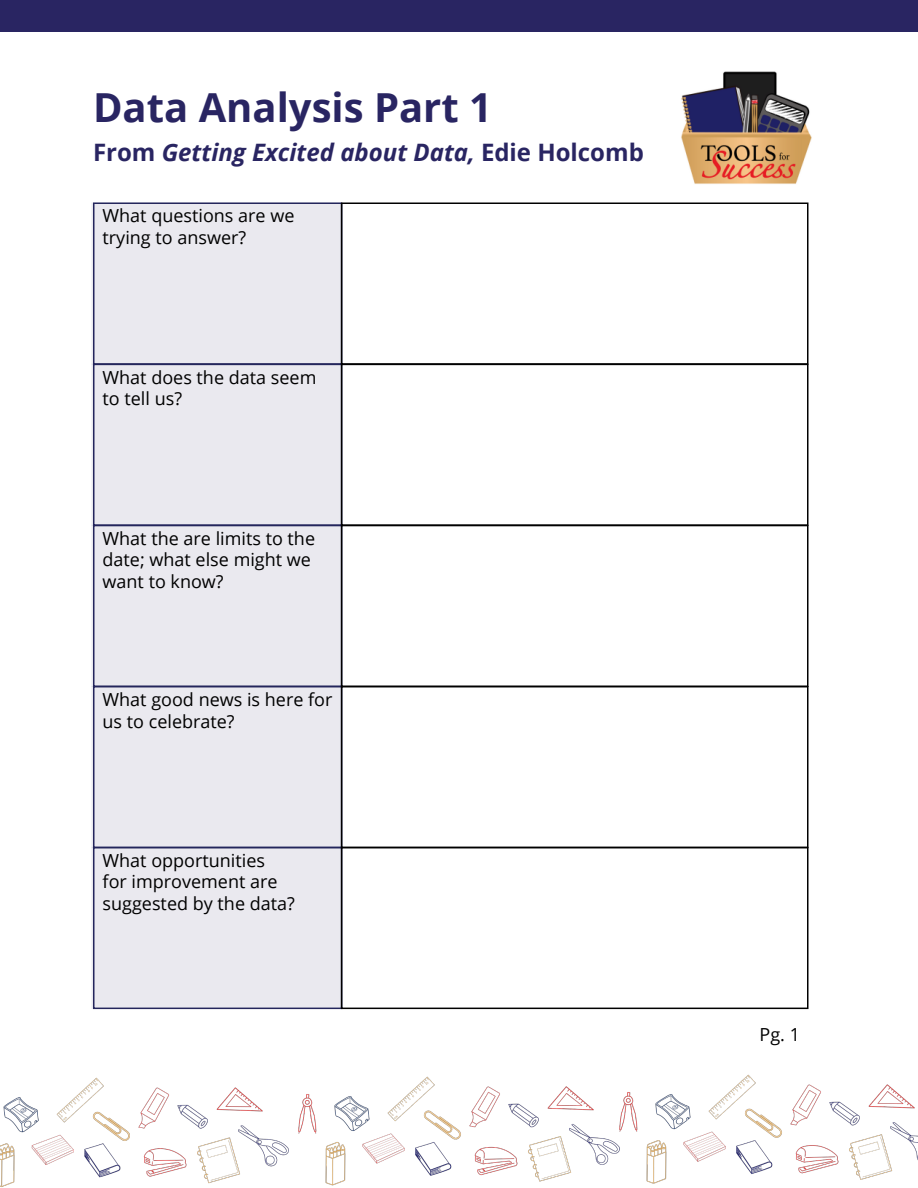
<style>
.page{position:relative;width:918px;height:1188px;background:#fff}
.page>*{position:absolute;margin:0;border:0;box-sizing:border-box;transform-origin:0 0}
.t1{font:700 40.05px "Open Sans";color:#292562}
.t2{font:italic 700 24px "Open Sans";color:#292562}
.t3{font:18px/21.6px "Open Sans";color:#000}
.s1{font-style:normal}
</style>
<div class="page">
<div style="left:0;top:0;width:918px;height:31px;background:#292562"></div>
<img style="left:681px;top:71px;width:131px;height:113px">
<div style="left:92px;top:202px;width:249px;height:163px;background:#eae9ef;border:2px solid #24265c"></div>
<div style="left:92px;top:364px;width:249px;height:162px;background:#eae9ef;border:2px solid #24265c"></div>
<div style="left:92px;top:525px;width:249px;height:162px;background:#eae9ef;border:2px solid #24265c"></div>
<div style="left:92px;top:686px;width:249px;height:162px;background:#eae9ef;border:2px solid #24265c"></div>
<div style="left:92px;top:847px;width:249px;height:162px;background:#eae9ef;border:2px solid #24265c"></div>
<div style="left:341px;top:202px;width:467px;height:163px;border:2px solid #000"></div>
<div style="left:341px;top:364px;width:467px;height:162px;border:2px solid #000"></div>
<div style="left:341px;top:525px;width:467px;height:162px;border:2px solid #000"></div>
<div style="left:341px;top:686px;width:467px;height:162px;border:2px solid #000"></div>
<div style="left:341px;top:847px;width:467px;height:162px;border:2px solid #000"></div>
<img style="left:0;top:1077px;width:263px;height:110px">
<img style="left:263px;top:1076px;width:321px;height:110px">
<img style="left:584px;top:1074px;width:334px;height:110px">
<h1 class="t1" style="left:93px;top:79px;width:401px">Data Analysis Part 1</h1>
<h2 class="t2" style="left:93px;top:135px;width:552px"><span class="s1">From</span> Getting Excited about Data, <span class="s1">Edie Holcomb</span></h2>
<p class="t3" style="left:103px;top:205px;width:193px">What questions are we trying to answer?</p>
<p class="t3" style="left:103px;top:366px;width:215px">What does the data seem to tell us?</p>
<p class="t3" style="left:103px;top:527px;width:214px">What the are limits to the date; what else might we want to know?</p>
<p class="t3" style="left:103px;top:688px;width:231px">What good news is here for us to celebrate?</p>
<p class="t3" style="left:103px;top:849px;width:194px">What opportunities<br>for improvement are suggested by the data?</p>
<p class="t3" style="left:760px;top:1023px;width:42px">Pg. 1</p>
</div>
